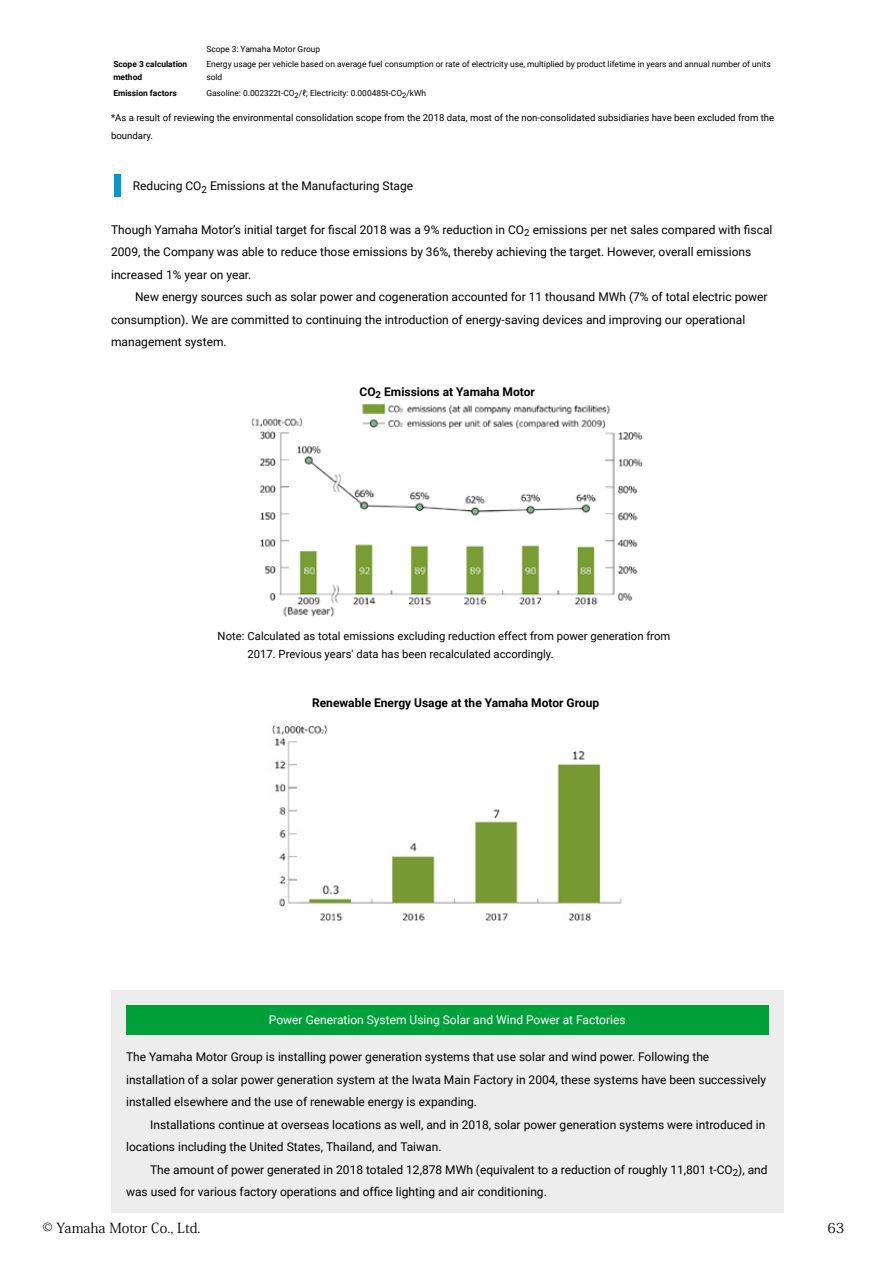
<style>
.page{position:relative;width:893px;height:1263px;background:#fff}
.page>*{position:absolute;margin:0;border:0;box-sizing:border-box;transform-origin:0 0}
.t1{font:13.8px "Koz Min Pro";color:#000}
.t2{font:12px/22.5px "Roboto";color:#000}
.t3{font:700 12px "Roboto";color:#000}
.t4{font:12px "Roboto";color:#fff}
.t5{font:11.25px/18px "Roboto";color:#000}
.t6{font:9.75px "Roboto";color:#000}
.t7{font:700 9.75px "Roboto";color:#000}
.t8{font:9.6px/17.2px "Roboto";color:#000}
.t9{font:8.4px/12.8px "Roboto";color:#000}
.t10{font:700 8.4px/12.8px "Roboto";color:#000}
.t11{font:7.5px "Roboto";color:#000}
</style>
<div class="page">
<div style="left:115px;top:174px;width:6px;height:22px;background:#0695d1"></div>
<div style="left:111px;top:990px;width:672px;height:223px;background:#ededed"></div>
<div style="left:126px;top:1005px;width:642px;height:29px;background:#00a13b"></div>
<img style="left:251px;top:403px;width:393px;height:214px">
<img style="left:272px;top:725px;width:350px;height:197px">
<p class="t9" style="left:206px;top:42px;width:115px">Scope 3: Yamaha Motor Group</p>
<p class="t10" style="left:113px;top:58px;width:75px">Scope 3 calculation method</p>
<p class="t9" style="left:206px;top:58px;width:566px">Energy usage per vehicle based on average fuel consumption or rate of electricity use, multiplied by product lifetime in years and annual number of units sold</p>
<p class="t10" style="left:113px;top:86px;width:65px">Emission factors</p>
<p class="t9" style="left:206px;top:86px;width:221px">Gasoline: 0.002322t-CO /ℓ; Electricity: 0.000485t-CO /kWh</p>
<p class="t8" style="left:111px;top:109px;width:665px">*As a result of reviewing the environmental consolidation scope from the 2018 data, most of the non-consolidated subsidiaries have been excluded from the boundary.</p>
<p class="t11" style="left:295px;top:90px;width:6px">2</p>
<p class="t11" style="left:402px;top:90px;width:6px">2</p>
<p class="t2" style="left:133px;top:174px;width:282px">Reducing CO Emissions at the Manufacturing Stage</p>
<p class="t2" style="left:111px;top:218px;width:663px">Though Yamaha Motor’s initial target for fiscal 2018 was a 9% reduction in CO emissions per net sales compared with fiscal<br>2009, the Company was able to reduce those emissions by 36%, thereby achieving the target. However, overall emissions increased 1% year on year.</p>
<p class="t2" style="left:111px;top:285px;width:658px;text-indent:24px">New energy sources such as solar power and cogeneration accounted for 11 thousand MWh (7% of total electric power consumption). We are committed to continuing the introduction of energy-saving devices and improving our operational management system.</p>
<p class="t3" style="left:359px;top:383px;width:177px">CO Emissions at Yamaha Motor</p>
<p class="t6" style="left:202px;top:182px;width:7px">2</p>
<p class="t6" style="left:524px;top:226px;width:7px">2</p>
<p class="t7" style="left:376px;top:388px;width:7px">2</p>
<p class="t5" style="left:248px;top:626px;width:424px;text-indent:-30px">Note: Calculated as total emissions excluding reduction effect from power generation from<br>2017. Previous years' data has been recalculated accordingly.</p>
<p class="t3" style="left:312px;top:695px;width:289px">Renewable Energy Usage at the Yamaha Motor Group</p>
<p class="t4" style="left:269px;top:1011px;width:358px">Power Generation System Using Solar and Wind Power at Factories</p>
<p class="t2" style="left:126px;top:1045px;width:642px">The Yamaha Motor Group is installing power generation systems that use solar and wind power. Following the installation of a solar power generation system at the Iwata Main Factory in 2004, these systems have been successively installed elsewhere and the use of renewable energy is expanding.</p>
<p class="t2" style="left:126px;top:1113px;width:641px;text-indent:24px">Installations continue at overseas locations as well, and in 2018, solar power generation systems were introduced in locations including the United States, Thailand, and Taiwan.</p>
<p class="t2" style="left:126px;top:1158px;width:643px;text-indent:24px">The amount of power generated in 2018 totaled 12,878 MWh (equivalent to a reduction of roughly 11,801 t-CO ), and was used for various factory operations and office lighting and air conditioning.</p>
<p class="t6" style="left:733px;top:1166px;width:7px">2</p>
<p class="t1" style="left:43px;top:1218px;width:160px">© Yamaha Motor Co., Ltd.</p>
<p class="t1" style="left:827px;top:1218px;width:18px">63</p>
</div>
